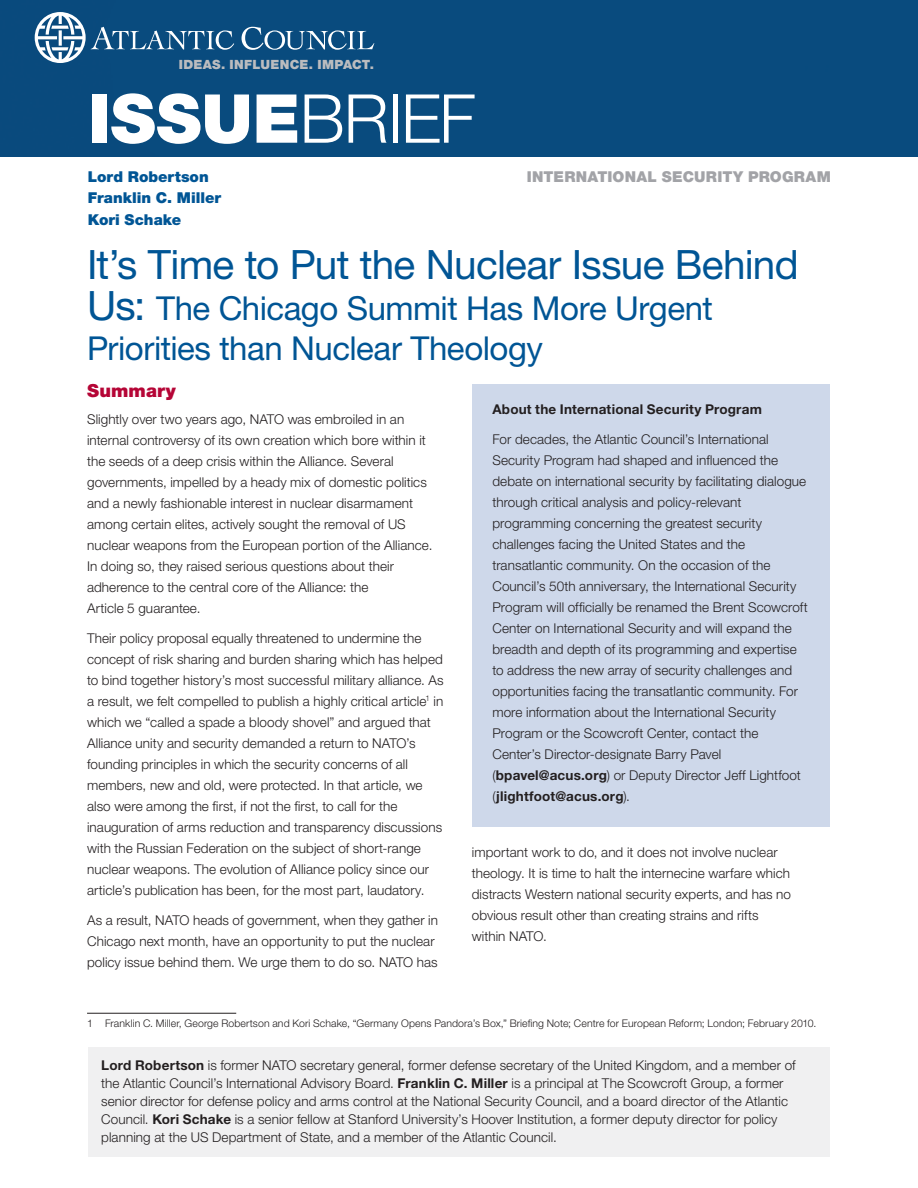
<style>
.page{position:relative;width:918px;height:1188px;background:#fff}
.page>*{position:absolute;margin:0;border:0;box-sizing:border-box;transform-origin:0 0}
.t1{font:900 67.5px "Helvetica Neue LT Std";color:#fff}
.t2{font:300 67.5px "Helvetica Neue LT Std";color:#fff}
.t3{font:40.5px "Helvetica Neue LT Std";letter-spacing:-.02em;color:#005595}
.t4{font:33px/40.5px "Helvetica Neue LT Std";letter-spacing:-.015em;color:#005595}
.t5{font:900 18px "Helvetica Neue LT Std";letter-spacing:.01em;color:#b50536}
.t6{font:900 15px/21.8px "Helvetica Neue LT Std";color:#005595}
.t7{font:900 15px "Helvetica Neue LT Std";letter-spacing:.02em;color:#a2a3a7}
.t8{font:300 13.5px/21px "Helvetica Neue LT Std";letter-spacing:.005em;color:#231f20}
.t9{font:700 13.5px "Helvetica Neue LT Std";letter-spacing:.015em;color:#231f20}
.t10{font:900 12.75px "Helvetica Neue LT Std";letter-spacing:.02em;color:#bbbcbf}
.t11{font:300 10.5px "Helvetica Neue LT Std";letter-spacing:.01em;color:#231f20}
.s1{font-size:40.5px}
.s2{font-weight:700}
</style>
<div class="page">
<div style="left:88px;top:1047px;width:742px;height:109px;background:#f0f0f1"></div>
<div style="left:472px;top:384px;width:358px;height:442px;background:#ced8ea"></div>
<div style="left:0;top:0;width:918px;height:157px;background:#094b7e"></div>
<svg style="left:35px;top:12px;width:199px;height:51px;background:#346a94"></svg>
<svg style="left:242px;top:27px;width:132px;height:23px;background:#3c7098"></svg>
<hr style="left:87px;top:1013px;width:149px;height:1px;background:#231f20">
<p class="t10" style="left:179px;top:57px;width:197px">IDEAS. INFLUENCE. IMPACT.</p>
<h1 class="t1" style="left:88px;top:78px;width:71px">Issue</h1>
<h1 class="t2" style="left:300px;top:77px;width:77px">Brief</h1>
<p class="t6" style="left:88px;top:165px;width:135px">Lord Robertson<br>Franklin C. Miller<br>Kori Schake</p>
<p class="t7" style="left:527px;top:167px;width:17px">Internati</p>
<p class="t7" style="left:613px;top:167px;width:24px">onal</p>
<p class="t7" style="left:662px;top:167px;width:22px">Securit</p>
<p class="t7" style="left:733px;top:167px;width:74px">y Program</p>
<h2 class="t3" style="left:87px;top:241px;width:713px">It’s Time to Put the Nuclear Issue Behind</h2>
<h3 class="t4" style="left:87px;top:288px;width:627px"><span class="s1">Us:</span> The Chicago Summit Has More Urgent<br>Priorities than Nuclear Theology</h3>
<h3 class="t5" style="left:87px;top:380px;width:91px">Summary</h3>
<p class="t8" style="left:87px;top:408px;width:347px">Slightly over two years ago, NATO was embroiled in an internal controversy of its own creation which bore within it the seeds of a deep crisis within the Alliance. Several governments, impelled by a heady mix of domestic politics and a newly fashionable interest in nuclear disarmament among certain elites, actively sought the removal of US nuclear weapons from the European portion of the Alliance.<br>In doing so, they raised serious questions about their adherence to the central core of the Alliance: the<br>Article 5 guarantee.</p>
<p class="t8" style="left:87px;top:627px;width:358px">Their policy proposal equally threatened to undermine the concept of risk sharing and burden sharing which has helped to bind together history’s most successful military alliance. As a result, we felt compelled to publish a highly critical article<sup>1</sup> in which we “called a spade a bloody shovel” and argued that Alliance unity and security demanded a return to NATO’s founding principles in which the security concerns of all members, new and old, were protected. In that article, we also were among the first, if not the first, to call for the inauguration of arms reduction and transparency discussions with the Russian Federation on the subject of short-range nuclear weapons. The evolution of Alliance policy since our article’s publication has been, for the most part, laudatory.</p>
<p class="t8" style="left:87px;top:909px;width:352px">As a result, NATO heads of government, when they gather in<br>Chicago next month, have an opportunity to put the nuclear policy issue behind them. We urge them to do so. NATO has</p>
<p class="t9" style="left:492px;top:401px;width:271px">About the International Security Program</p>
<p class="t8" style="left:492px;top:428px;width:317px">For decades, the Atlantic Council’s International Security Program had shaped and influenced the debate on international security by facilitating dialogue through critical analysis and policy-relevant programming concerning the greatest security challenges facing the United States and the transatlantic community. On the occasion of the Council’s 50th anniversary, the International Security Program will officially be renamed the Brent Scowcroft Center on International Security and will expand the breadth and depth of its programming and expertise to address the new array of security challenges and opportunities facing the transatlantic community. For more information about the International Security Program or the Scowcroft Center, contact the Center’s Director-designate Barry Pavel (<span class="s2">bpavel@acus.org</span>) or Deputy Director Jeff Lightfoot (<span class="s2">jlightfoot@acus.org</span>).</p>
<p class="t8" style="left:472px;top:841px;width:321px">important work to do, and it does not involve nuclear theology. It is time to halt the internecine warfare which distracts Western national security experts, and has no obvious result other than creating strains and rifts within NATO.</p>
<p class="t11" style="left:87px;top:1017px;width:731px">1 Franklin C. Miller, George Robertson and Kori Schake, “Germany Opens Pandora’s Box,” Briefing Note; Centre for European Reform; London; February 2010.</p>
<p class="t8" style="left:101px;top:1056px;width:696px;line-height:18px"><span class="s2">Lord Robertson</span> is former NATO secretary general, former defense secretary of the United Kingdom, and a member of the Atlantic Council’s International Advisory Board. <span class="s2">Franklin C. Miller</span> is a principal at The Scowcroft Group, a former senior director for defense policy and arms control at the National Security Council, and a board director of the Atlantic Council. <span class="s2">Kori Schake</span> is a senior fellow at Stanford University’s Hoover Institution, a former deputy director for policy planning at the US Department of State, and a member of the Atlantic Council.</p>
</div>
